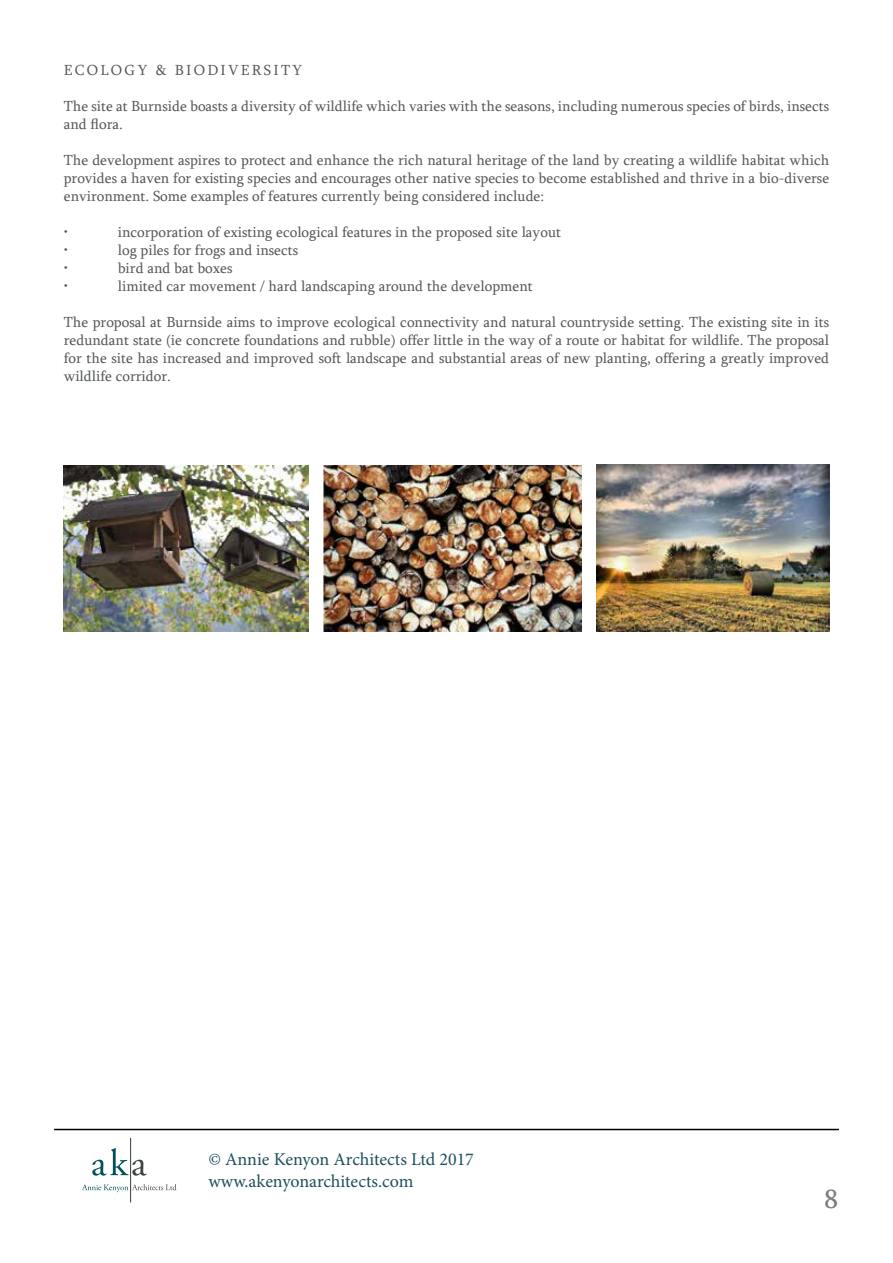
<style>
.page{position:relative;width:893px;height:1263px;background:#fff}
.page>*{position:absolute;margin:0;border:0;box-sizing:border-box;transform-origin:0 0}
.t1{font:27px "Sylfaen";color:#7c7f79}
.t2{font:18px/21.6px "Minion Pro";letter-spacing:-.005em;color:#1d5059}
.t3{font:15px/18px "Sylfaen";color:#535657;text-align:justify}
.t4{font:15px "Sylfaen";letter-spacing:.15em;color:#535657}
</style>
<div class="page">
<hr style="left:54px;top:1129px;width:785px;height:1px;background:#000">
<svg style="left:92px;top:1148px;width:55px;height:28px"></svg>
<svg style="left:82px;top:1184px;width:95px;height:8px"></svg>
<hr style="left:130px;top:1138px;width:1px;height:64px;background:#3f4444">
<img style="left:64px;top:465px;width:244px;height:166px">
<img style="left:596px;top:464px;width:233px;height:167px">
<img style="left:323px;top:465px;width:258px;height:166px">
<p class="t4" style="left:64px;top:60px;width:240px">ECOLOGY &amp; BIODIVERSITY</p>
<p class="t3" style="left:64px;top:96px;width:767px">The site at Burnside boasts a diversity of wildlife which varies with the seasons, including numerous species of birds, insects and flora.</p>
<p class="t3" style="left:64px;top:150px;width:767px">The development aspires to protect and enhance the rich natural heritage of the land by creating a wildlife habitat which provides a haven for existing species and encourages other native species to become established and thrive in a bio-diverse environment. Some examples of features currently being considered include:</p>
<p class="t3" style="left:64px;top:222px;width:6px">•</p>
<p class="t3" style="left:118px;top:222px;width:445px">incorporation of existing ecological features in the proposed site layout</p>
<p class="t3" style="left:64px;top:240px;width:6px">•</p>
<p class="t3" style="left:118px;top:240px;width:182px">log piles for frogs and insects</p>
<p class="t3" style="left:64px;top:258px;width:6px">•</p>
<p class="t3" style="left:118px;top:258px;width:116px">bird and bat boxes</p>
<p class="t3" style="left:64px;top:276px;width:6px">•</p>
<p class="t3" style="left:118px;top:276px;width:417px">limited car movement / hard landscaping around the development</p>
<p class="t3" style="left:64px;top:312px;width:767px">The proposal at Burnside aims to improve ecological connectivity and natural countryside setting. The existing site in its redundant state (ie concrete foundations and rubble) offer little in the way of a route or habitat for wildlife. The proposal for the site has increased and improved soft landscape and substantial areas of new planting, offering a greatly improved wildlife corridor.</p>
<p class="t2" style="left:208px;top:1149px;width:267px">© Annie Kenyon Architects Ltd 2017 www.akenyonarchitects.com</p>
<h1 class="t1" style="left:824px;top:1181px;width:15px">8</h1>
</div>
